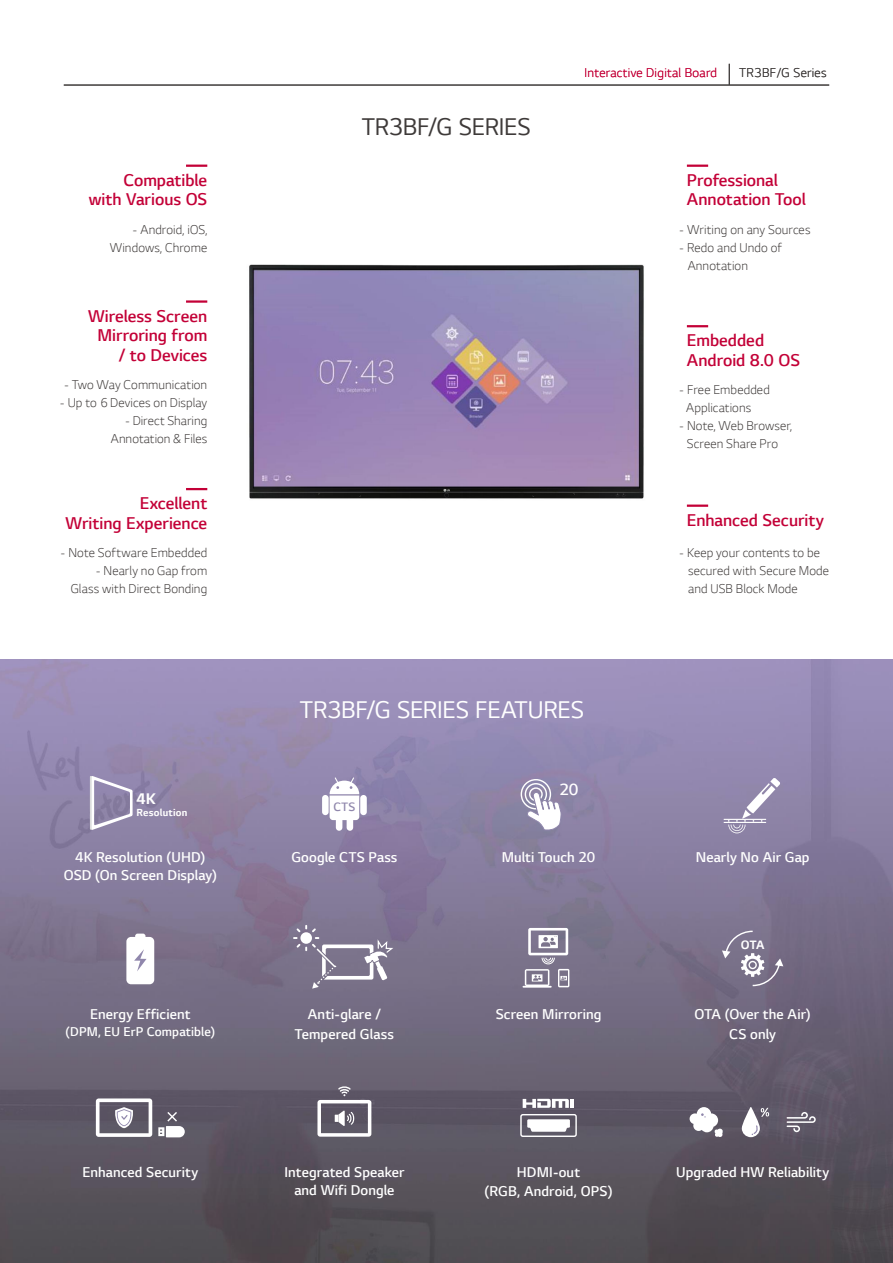
<style>
.page{position:relative;width:893px;height:1263px;background:#fff}
.page>*{position:absolute;margin:0;border:0;box-sizing:border-box;transform-origin:0 0}
.t1{font:25.5px "LG Smart";letter-spacing:-.01em;color:#fff}
.t2{font:25.5px "LG Smart";letter-spacing:-.015em;color:#3e3a39}
.t3{font:300 18px/19.5px "LG Smart";color:#c30037}
.t4{font:300 17.1px "LG Smart";color:#fff}
.t5{font:700 16.2px "LG Smart";color:#fff}
.t6{font:300 15px "LG Smart";letter-spacing:.005em;color:#fff}
.t7{font:300 13.5px "LG Smart";letter-spacing:.005em;color:#3e3a39}
.t8{font:300 13.5px "LG Smart";letter-spacing:.025em;color:#c30037}
.t9{font:300 13.5px "LG Smart";letter-spacing:.01em;color:#fff}
.t10{font:300 13.5px "LG Smart";letter-spacing:.025em;color:#3e3a39}
.t11{font:300 12.9px "LG Smart";color:#9087ac}
.t12{font:700 12.9px "LG Smart";color:#fff}
.t13{font:700 10.8px "LG Smart";letter-spacing:.02em;color:#fff}
</style>
<div class="page">
<img style="left:0;top:659px;width:893px;height:604px">
<hr style="left:64px;top:85px;width:765px;height:1px;background:#3e3a39">
<svg style="left:729px;top:64px;width:1px;height:21px"></svg>
<img style="left:249px;top:264px;width:395px;height:235px">
<hr style="left:186px;top:165px;width:21px;height:2px;background:#c30037">
<hr style="left:687px;top:165px;width:21px;height:2px;background:#c30037">
<hr style="left:186px;top:300px;width:21px;height:3px;background:#c30037">
<hr style="left:687px;top:325px;width:21px;height:2px;background:#c30037">
<hr style="left:186px;top:488px;width:21px;height:2px;background:#c30037">
<hr style="left:687px;top:504px;width:21px;height:3px;background:#c30037">
<div style="left:360px;top:795px;width:7px;height:20px;background:#fff;border-radius:3px"></div>
<div style="left:322px;top:795px;width:7px;height:20px;background:#fff;border-radius:3px"></div>
<svg style="left:330px;top:777px;width:29px;height:54px"></svg>
<svg style="left:520px;top:778px;width:42px;height:52px"></svg>
<hr style="left:724px;top:819px;width:42px;height:1px;background:#fff">
<hr style="left:724px;top:822px;width:42px;height:1px;background:#fff">
<svg style="left:728px;top:778px;width:52px;height:55px;background:#a199b7"></svg>
<svg style="left:126px;top:933px;width:28px;height:51px"></svg>
<svg style="left:722px;top:930px;width:61px;height:57px;background:#888196"></svg>
<svg style="left:96px;top:1098px;width:56px;height:39px"></svg>
<svg style="left:158px;top:1110px;width:27px;height:27px"></svg>
<svg style="left:317px;top:1086px;width:54px;height:51px"></svg>
<svg style="left:742px;top:1107px;width:27px;height:30px"></svg>
<svg style="left:787px;top:1112px;width:29px;height:20px"></svg>
<svg style="left:690px;top:1107px;width:33px;height:30px"></svg>
<div style="left:520px;top:1114px;width:57px;height:23px;border:1px solid #fff;border-radius:2px"></div>
<svg style="left:527px;top:1119px;width:43px;height:13px"></svg>
<svg style="left:523px;top:1099px;width:51px;height:9px"></svg>
<hr style="left:523px;top:986px;width:29px;height:2px;background:#fff">
<svg style="left:525px;top:928px;width:44px;height:59px"></svg>
<svg style="left:90px;top:776px;width:43px;height:54px;background:#a49db9"></svg>
<svg style="left:293px;top:925px;width:102px;height:64px;background:#8f889d"></svg>
<p class="t3" style="left:124px;top:170px;width:85px">Compatible</p>
<p class="t3" style="left:89px;top:189px;width:120px">with Various OS</p>
<p class="t7" style="left:133px;top:220px;width:76px">- Android, iOS,</p>
<p class="t7" style="left:110px;top:238px;width:99px">Windows, Chrome</p>
<p class="t3" style="left:88px;top:305px;width:121px;text-align:center">Wireless Screen<br>Mirroring from</p>
<p class="t3" style="left:119px;top:344px;width:90px">/ to Devices</p>
<p class="t7" style="left:64px;top:375px;width:145px">- Two Way Communication</p>
<p class="t7" style="left:60px;top:393px;width:149px">- Up to 6 Devices on Display</p>
<p class="t7" style="left:125px;top:411px;width:84px">- Direct Sharing</p>
<p class="t7" style="left:111px;top:429px;width:98px">Annotation &amp; Files</p>
<p class="t3" style="left:140px;top:493px;width:69px">Excellent</p>
<p class="t3" style="left:66px;top:512px;width:143px">Writing Experience</p>
<p class="t7" style="left:61px;top:544px;width:148px">- Note Software Embedded</p>
<p class="t7" style="left:96px;top:562px;width:113px">- Nearly no Gap from</p>
<p class="t7" style="left:71px;top:580px;width:138px">Glass with Direct Bonding</p>
<p class="t5" style="left:137px;top:787px;width:21px">4K</p>
<p class="t13" style="left:137px;top:805px;width:52px">Resolution</p>
<p class="t6" style="left:75px;top:847px;width:132px">4K Resolution (UHD)</p>
<p class="t6" style="left:64px;top:865px;width:155px">OSD (On Screen Display)</p>
<p class="t6" style="left:90px;top:1004px;width:102px">Energy Efficient</p>
<p class="t9" style="left:66px;top:1023px;width:151px">(DPM, EU ErP Compatible)</p>
<p class="t6" style="left:82px;top:1162px;width:117px">Enhanced Security</p>
<p class="t2" style="left:362px;top:110px;width:170px">TR3BF/G SERIES</p>
<p class="t8" style="left:584px;top:63px;width:134px">Interactive Digital Board</p>
<p class="t10" style="left:740px;top:63px;width:89px">TR3BF/G Series</p>
<p class="t3" style="left:687px;top:170px;width:120px">Professional<br>Annotation Tool</p>
<p class="t7" style="left:679px;top:220px;width:133px">- Writing on any Sources</p>
<p class="t7" style="left:679px;top:238px;width:104px">- Redo and Undo of</p>
<p class="t7" style="left:688px;top:256px;width:62px">Annotation</p>
<p class="t3" style="left:687px;top:330px;width:79px">Embedded</p>
<p class="t3" style="left:687px;top:350px;width:115px">Android 8.0 OS</p>
<p class="t7" style="left:679px;top:381px;width:92px">- Free Embedded</p>
<p class="t7" style="left:686px;top:399px;width:66px">Applications</p>
<p class="t7" style="left:679px;top:417px;width:114px">- Note, Web Browser,</p>
<p class="t7" style="left:687px;top:435px;width:93px">Screen Share Pro</p>
<p class="t3" style="left:687px;top:509px;width:139px">Enhanced Security</p>
<p class="t7" style="left:679px;top:544px;width:142px">- Keep your contents to be</p>
<p class="t7" style="left:688px;top:562px;width:142px">secured with Secure Mode</p>
<p class="t7" style="left:688px;top:580px;width:111px">and USB Block Mode</p>
<p class="t1" style="left:300px;top:693px;width:285px">TR3BF/G SERIES FEATURES</p>
<p class="t4" style="left:559px;top:778px;width:21px">20</p>
<p class="t11" style="left:333px;top:798px;width:23px">CTS</p>
<p class="t6" style="left:291px;top:847px;width:107px">Google CTS Pass</p>
<p class="t6" style="left:502px;top:847px;width:95px">Multi Touch 20</p>
<p class="t6" style="left:696px;top:847px;width:115px">Nearly No Air Gap</p>
<p class="t12" style="left:741px;top:936px;width:25px">OTA</p>
<p class="t6" style="left:308px;top:1004px;width:74px">Anti-glare /</p>
<p class="t6" style="left:295px;top:1024px;width:100px">Tempered Glass</p>
<p class="t6" style="left:496px;top:1004px;width:107px">Screen Mirroring</p>
<p class="t6" style="left:695px;top:1004px;width:118px">OTA (Over the Air)</p>
<p class="t6" style="left:729px;top:1024px;width:48px">CS only</p>
<p class="t6" style="left:284px;top:1162px;width:121px">Integrated Speaker</p>
<p class="t6" style="left:294px;top:1180px;width:102px">and Wifi Dongle</p>
<p class="t6" style="left:517px;top:1162px;width:65px">HDMI-out</p>
<p class="t6" style="left:484px;top:1181px;width:130px">(RGB, Android, OPS)</p>
<p class="t6" style="left:676px;top:1162px;width:155px">Upgraded HW Reliability</p>
</div>
